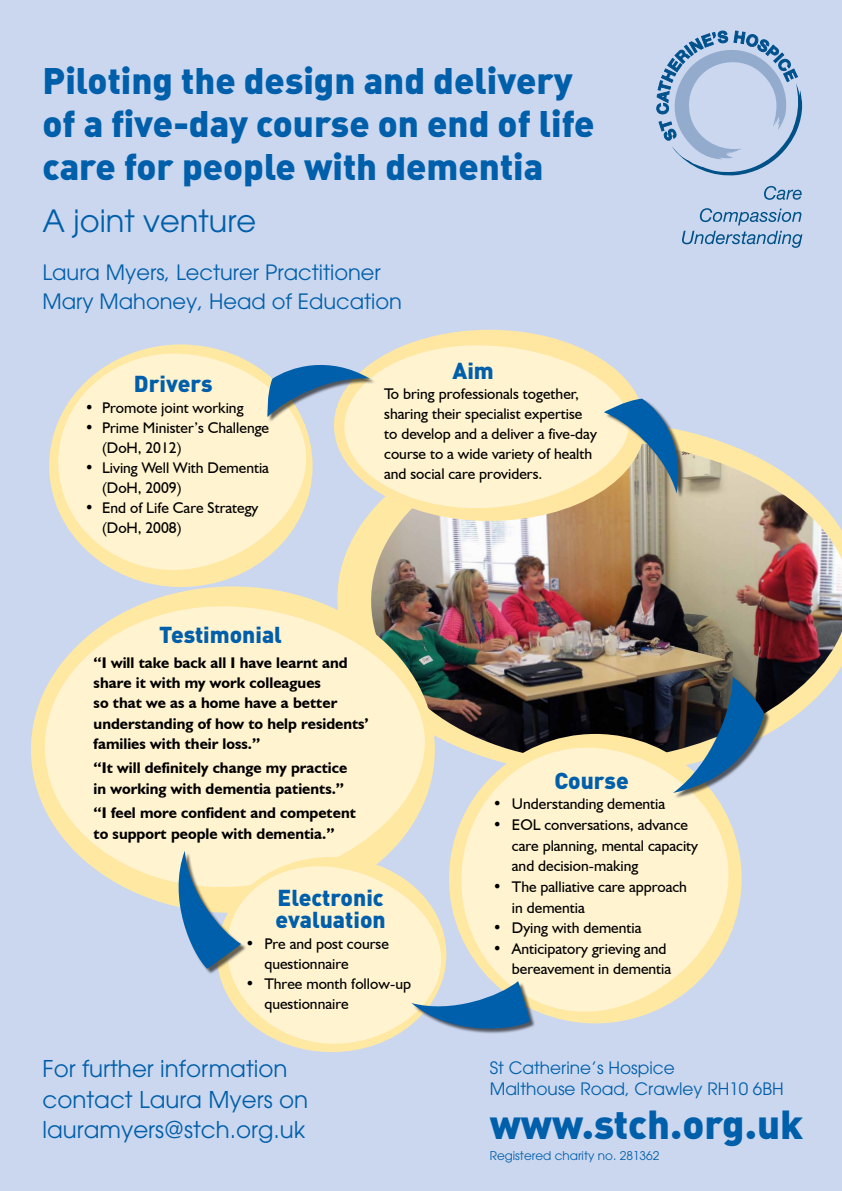
<style>
.page{position:relative;width:842px;height:1191px;background:#cbd7ef}
.page>*{position:absolute;margin:0;border:0;box-sizing:border-box;transform-origin:0 0}
.t1{font:40px "DIN Black Alternate";color:#005faa}
.t2{font:36.5px/43px "DIN Black Alternate";color:#005faa}
.t3{font:30.5px "Avant Garde";color:#005faa}
.t4{font:23px/30.5px "Avant Garde";color:#005faa}
.t5{font:900 22.8px/22.8px "DIN";color:#005faa}
.t6{font:21px/29.5px "Avant Garde";color:#005faa}
.t7{font:17px/21.5px "Avant Garde";color:#005faa}
.t8{font:15.45px/20.1px "Humanist 521 BT";color:#000}
.t9{font:700 15.45px/20.1px "Humanist 521 BT";color:#000}
.t10{font:12px "Avant Garde";color:#005faa}
</style>
<div class="page">
<svg style="left:52px;top:347px;width:261px;height:229px;background:#f7edce"></svg>
<svg style="left:337px;top:528px;width:22px;height:70px;fill:#ffe8a2"></svg>
<img style="left:359px;top:440px;width:483px;height:305px">
<svg style="left:454px;top:740px;width:281px;height:279px;background:#f8ecca"></svg>
<svg style="left:764px;top:186px;width:38px;height:14px"></svg>
<svg style="left:700px;top:208px;width:101px;height:17px"></svg>
<svg style="left:682px;top:231px;width:120px;height:17px"></svg>
<svg style="left:656px;top:31px;width:146px;height:145px"></svg>
<div style="left:674px;top:677px;width:96px;height:122px;background:#000;opacity:.6"></div>
<svg style="left:673px;top:676px;width:91px;height:117px;background:#4f697c"></svg>
<div style="left:334px;top:330px;width:311px;height:191px;background:#ffe7a2;border-radius:50%"></div>
<svg style="left:337px;top:341px;width:299px;height:172px;fill:#fff3d0"></svg>
<div style="left:268px;top:366px;width:107px;height:57px;background:#000;opacity:.6"></div>
<svg style="left:266px;top:355px;width:104px;height:62px"></svg>
<div style="left:605px;top:399px;width:79px;height:100px;background:#000;opacity:.6"></div>
<svg style="left:604px;top:399px;width:81px;height:94px"></svg>
<svg style="left:35px;top:598px;width:400px;height:297px;background:#f2e8c7"></svg>
<svg style="left:220px;top:863px;width:227px;height:183px;background:#f8eece"></svg>
<div style="left:413px;top:982px;width:123px;height:52px;background:#000;opacity:.6"></div>
<svg style="left:411px;top:981px;width:119px;height:55px"></svg>
<div style="left:179px;top:852px;width:68px;height:122px;background:#000;opacity:.6"></div>
<svg style="left:167px;top:850px;width:74px;height:118px"></svg>
<h2 class="t2" style="left:43px;top:58px;width:554px">Piloting the design and delivery of a five-day course on end of life care for people with dementia</h2>
<h3 class="t3" style="left:43px;top:202px;width:215px">A joint venture</h3>
<h3 class="t6" style="left:43px;top:257px;width:361px">Laura Myers, Lecturer Practitioner<br>Mary Mahoney, Head of Education</h3>
<h3 class="t5" style="left:134px;top:371px;width:80px">Drivers</h3>
<p class="t8" style="left:85px;top:397px;width:160px">• Promote joint working</p>
<p class="t8" style="left:102px;top:417px;width:169px;text-indent:-17px">• Prime Minister’s Challenge (DoH, 2012)</p>
<p class="t8" style="left:102px;top:457px;width:168px;text-indent:-17px">• Living Well With Dementia (DoH, 2009)</p>
<p class="t8" style="left:102px;top:497px;width:158px;text-indent:-17px">• End of Life Care Strategy (DoH, 2008)</p>
<h3 class="t5" style="left:452px;top:358px;width:43px">Aim</h3>
<p class="t8" style="left:384px;top:383px;width:214px">To bring professionals together, sharing their specialist expertise to develop and a deliver a five-day course to a wide variety of health and social care providers.</p>
<h3 class="t5" style="left:159px;top:622px;width:124px">Testimonial</h3>
<p class="t9" style="left:94px;top:652px;width:277px">“I will take back all I have learnt and share it with my work colleagues<br>so that we as a home have a better understanding of how to help residents’ families with their loss.”</p>
<p class="t9" style="left:94px;top:758px;width:255px">“It will definitely change my practice in working with dementia patients.”</p>
<p class="t9" style="left:94px;top:802px;width:264px">“I feel more confident and competent to support people with dementia.”</p>
<h3 class="t5" style="left:276px;top:884px;width:112px">Electronic evaluation</h3>
<p class="t8" style="left:264px;top:933px;width:126px;text-indent:-19px">• Pre and post course questionnaire</p>
<p class="t8" style="left:264px;top:973px;width:148px;text-indent:-19px">• Three month follow-up questionnaire</p>
<h3 class="t5" style="left:554px;top:768px;width:76px">Course</h3>
<p class="t8" style="left:493px;top:794px;width:174px">• Understanding dementia</p>
<p class="t8" style="left:512px;top:814px;width:188px;line-height:20.6px;text-indent:-19px">• EOL conversations, advance care planning, mental capacity and decision-making</p>
<p class="t8" style="left:512px;top:876px;width:177px;line-height:20.6px;text-indent:-19px">• The palliative care approach in dementia</p>
<p class="t8" style="left:493px;top:917px;width:150px">• Dying with dementia</p>
<p class="t8" style="left:493px;top:938px;width:180px;line-height:20.6px;text-align:right">• Anticipatory grieving and bereavement in dementia</p>
<h3 class="t4" style="left:43px;top:1053px;width:267px">For further information contact Laura Myers on lauramyers@stch.org.uk</h3>
<p class="t7" style="left:490px;top:1056px;width:295px">St Catherine’s Hospice<br>Malthouse Road, Crawley RH10 6BH</p>
<h1 class="t1" style="left:490px;top:1097px;width:315px">www.stch.org.uk</h1>
<p class="t10" style="left:490px;top:1148px;width:171px">Registered charity no. 281362</p>
</div>
